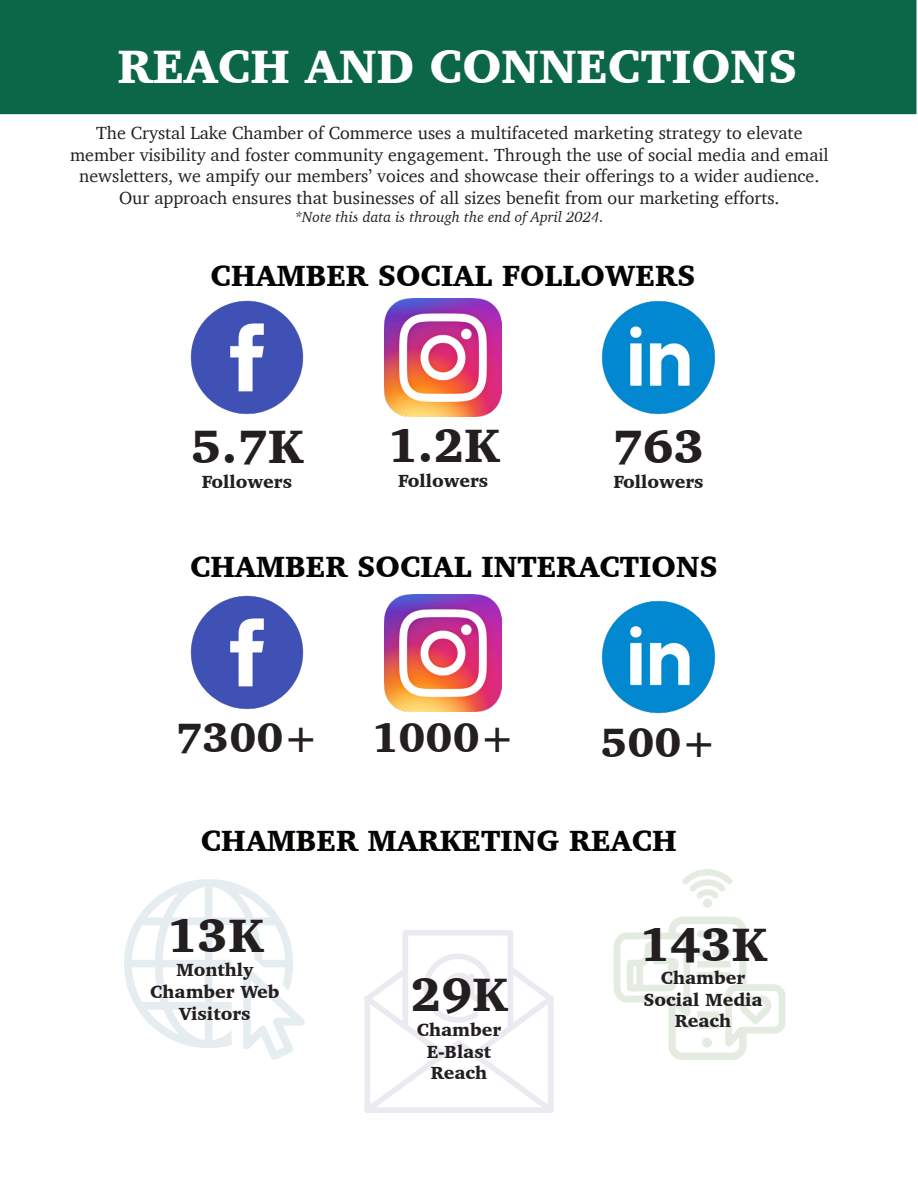
<style>
.page{position:relative;width:918px;height:1188px;background:#fff}
.page>*{position:absolute;margin:0;border:0;box-sizing:border-box;transform-origin:0 0}
.t1{font:900 48px "Charter";color:#231f20}
.t2{font:900 48px "Charter";color:#fff}
.t3{font:900 42px "Charter";color:#231f20}
.t4{font:900 30px "Charter";color:#040503}
.t5{font:18px/21.6px "Charter";color:#231f20;text-align:center}
.t6{font:900 18px/21.6px "Charter";color:#231f20;text-align:center}
.t7{font:italic 15px "Charter";color:#231f20}
</style>
<div class="page">
<div style="left:0;top:0;width:917px;height:115px;background:#0b6747"></div>
<img style="left:190px;top:300px;width:114px;height:115px">
<img style="left:385px;top:299px;width:117px;height:117px">
<img style="left:601px;top:300px;width:115px;height:115px">
<img style="left:190px;top:595px;width:114px;height:115px">
<img style="left:385px;top:594px;width:117px;height:117px">
<img style="left:601px;top:600px;width:115px;height:114px">
<img style="left:124px;top:879px;width:181px;height:181px">
<svg style="left:364px;top:930px;width:190px;height:183px"></svg>
<img style="left:613px;top:869px;width:173px;height:190px">
<p class="t2" style="left:117px;top:37px;width:682px">REACH AND CONNECTIONS</p>
<p class="t5" style="left:70px;top:122px;width:760px">The Crystal Lake Chamber of Commerce uses a multifaceted marketing strategy to elevate member visibility and foster community engagement. Through the use of social media and email newsletters, we ampify our members’ voices and showcase their offerings to a wider audience.<br>Our approach ensures that businesses of all sizes benefit from our marketing efforts.</p>
<p class="t7" style="left:295px;top:204px;width:311px">*Note this data is through the end of April 2024.</p>
<p class="t4" style="left:211px;top:258px;width:487px">CHAMBER SOCIAL FOLLOWERS</p>
<p class="t1" style="left:191px;top:417px;width:114px">5.7K</p>
<p class="t6" style="left:202px;top:470px;width:92px">Followers</p>
<p class="t1" style="left:387px;top:416px;width:114px">1.2K</p>
<p class="t6" style="left:398px;top:470px;width:92px">Followers</p>
<p class="t1" style="left:612px;top:417px;width:94px">763</p>
<p class="t6" style="left:613px;top:470px;width:92px">Followers</p>
<p class="t4" style="left:190px;top:548px;width:529px">CHAMBER SOCIAL INTERACTIONS</p>
<p class="t3" style="left:175px;top:712px;width:145px">7300+</p>
<p class="t3" style="left:372px;top:712px;width:145px">1000+</p>
<p class="t3" style="left:600px;top:716px;width:118px">500+</p>
<p class="t4" style="left:201px;top:822px;width:478px">CHAMBER MARKETING REACH</p>
<p class="t1" style="left:167px;top:906px;width:98px">13K</p>
<p class="t6" style="left:150px;top:959px;width:131px">Monthly<br>Chamber Web<br>Visitors</p>
<p class="t1" style="left:411px;top:965px;width:98px">29K</p>
<p class="t6" style="left:417px;top:1019px;width:86px">Chamber</p>
<p class="t6" style="left:427px;top:1040px;width:66px">E-Blast</p>
<p class="t6" style="left:431px;top:1062px;width:58px">Reach</p>
<p class="t1" style="left:639px;top:915px;width:129px">143K</p>
<p class="t6" style="left:661px;top:967px;width:86px">Chamber</p>
<p class="t6" style="left:643px;top:988px;width:121px">Social Media</p>
<p class="t6" style="left:675px;top:1010px;width:58px">Reach</p>
</div>
